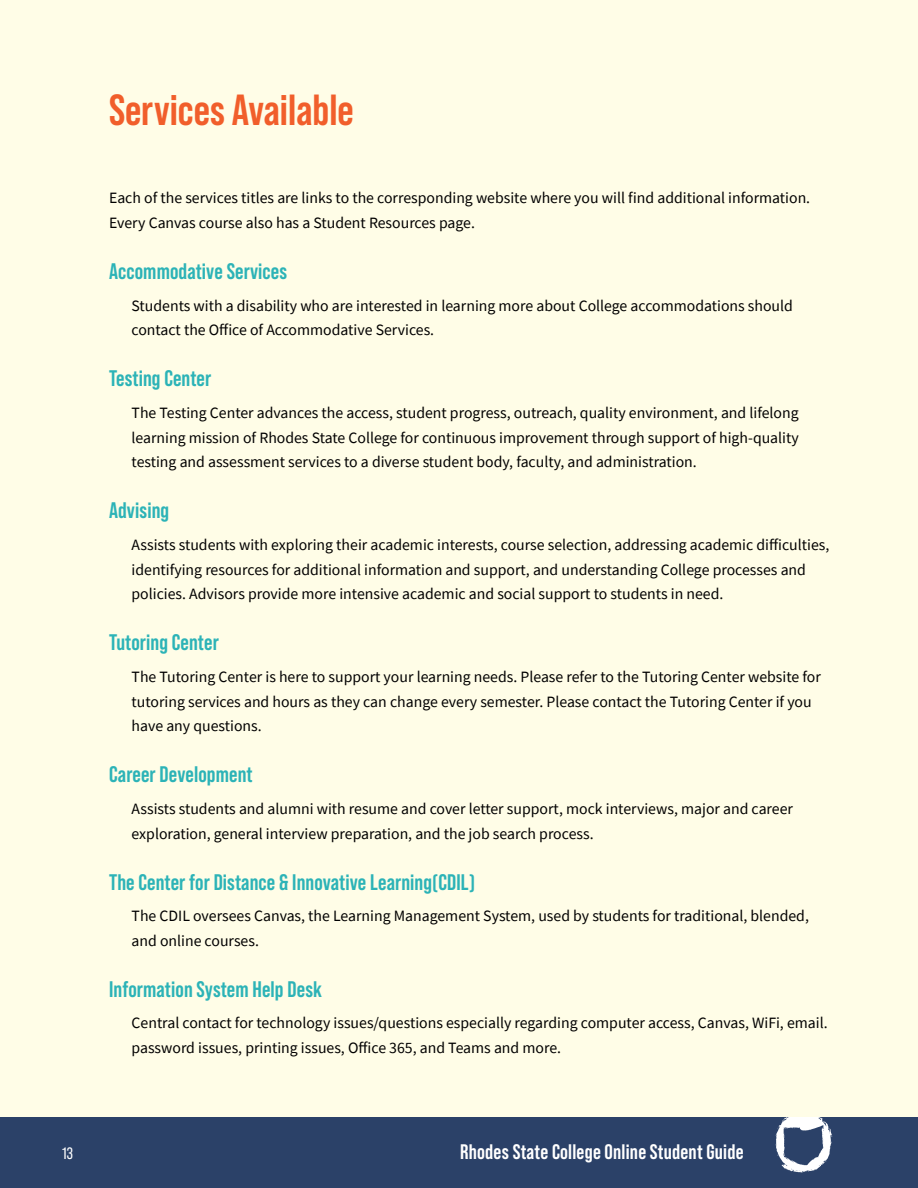
<style>
.page{position:relative;width:918px;height:1188px;background:#fff}
.page>*{position:absolute;margin:0;border:0;box-sizing:border-box;transform-origin:0 0}
.heading_orange{font:700 43.5px "Bebas Neue Pro";color:#f15e2b}
.subhead_green{font:700 22.5px "Bebas Neue Pro";letter-spacing:.005em;color:#2cb3b7}
.t1{font:700 21px "Bebas Neue Pro";letter-spacing:.01em;color:#fff}
.t2{font:16.5px "Bebas Neue Pro";color:#fff}
.body_text{font:15.75px/24.8px "Source Sans Pro";color:#000}
</style>
<div class="page">
<div style="left:0;top:1117px;width:918px;height:71px;background:#2b4168"></div>
<svg style="left:775px;top:1117px;width:58px;height:56px"></svg>
<div style="left:0;top:0;width:918px;height:1117px;background:#fffde7"></div>
<p class="heading_orange" style="left:109px;top:85px;width:246px">Services Available</p>
<p class="body_text" style="left:109px;top:186px;width:703px">Each of the services titles are links to the corresponding website where you will find additional information.<br>Every Canvas course also has a Student Resources page.</p>
<p class="subhead_green" style="left:109px;top:258px;width:180px">Accommodative Services</p>
<p class="body_text" style="left:132px;top:293px;width:663px">Students with a disability who are interested in learning more about College accommodations should contact the Office of Accommodative Services.</p>
<p class="subhead_green" style="left:109px;top:366px;width:104px">Testing Center</p>
<p class="body_text" style="left:132px;top:400px;width:669px;text-align:justify">The Testing Center advances the access, student progress, outreach, quality environment, and lifelong learning mission of Rhodes State College for continuous improvement through support of high-quality testing and assessment services to a diverse student body, faculty, and administration.</p>
<p class="subhead_green" style="left:109px;top:498px;width:62px">Advising</p>
<p class="body_text" style="left:132px;top:532px;width:699px">Assists students with exploring their academic interests, course selection, addressing academic difficulties, identifying resources for additional information and support, and understanding College processes and policies. Advisors provide more intensive academic and social support to students in need.</p>
<p class="subhead_green" style="left:109px;top:630px;width:111px">Tutoring Center</p>
<p class="body_text" style="left:132px;top:664px;width:691px">The Tutoring Center is here to support your learning needs. Please refer to the Tutoring Center website for tutoring services and hours as they can change every semester. Please contact the Tutoring Center if you have any questions.</p>
<p class="subhead_green" style="left:109px;top:762px;width:145px">Career Development</p>
<p class="body_text" style="left:132px;top:796px;width:663px">Assists students and alumni with resume and cover letter support, mock interviews, major and career exploration, general interview preparation, and the job search process.</p>
<p class="subhead_green" style="left:109px;top:869px;width:368px">The Center for Distance &amp; Innovative Learning(CDIL)</p>
<p class="body_text" style="left:132px;top:903px;width:679px">The CDIL oversees Canvas, the Learning Management System, used by students for traditional, blended, and online courses.</p>
<p class="subhead_green" style="left:109px;top:976px;width:214px">Information System Help Desk</p>
<p class="body_text" style="left:132px;top:1011px;width:698px">Central contact for technology issues/questions especially regarding computer access, Canvas, WiFi, email. password issues, printing issues, Office 365, and Teams and more.</p>
<p class="t2" style="left:62px;top:1144px;width:12px">13</p>
<h3 class="t1" style="left:460px;top:1140px;width:285px">Rhodes State College Online Student Guide</h3>
</div>
